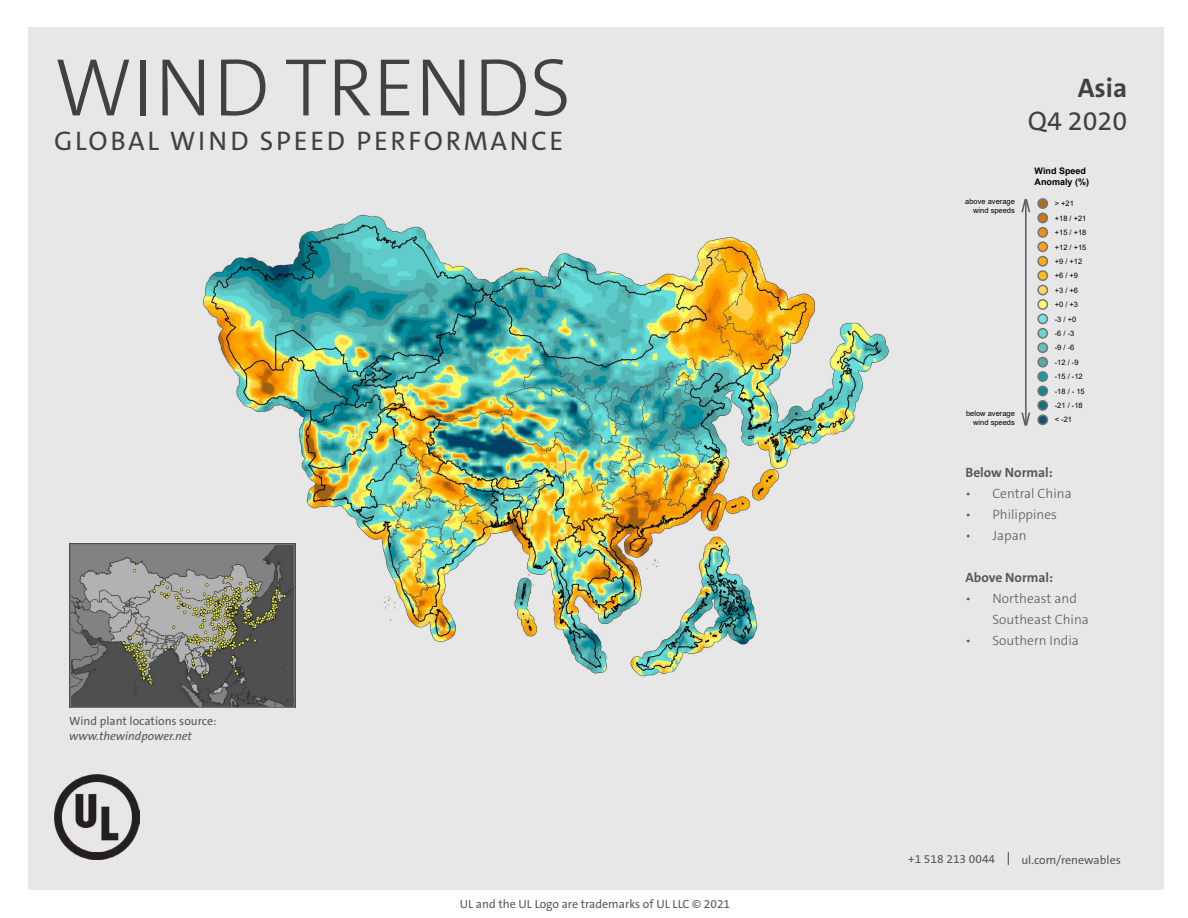
<style>
.page{position:relative;width:1188px;height:918px;background:#fff}
.page>*{position:absolute;margin:0;border:0;box-sizing:border-box;transform-origin:0 0}
.t1{font:300 82.5px "The Sans C5";letter-spacing:-.005em;color:#414042}
.t2{font:27px "The Sans C5";letter-spacing:.1em;color:#414042}
.t3{font:700 27px "The Sans C5";color:#414042}
.t4{font:300 13.5px/21px "The Sans C5";color:#58595b}
.t5{font:700 13.5px "The Sans C5";color:#58595b}
.t6{font:12px "The Sans C5";color:#58595b}
.t7{font:italic 12px "The Sans C5";color:#58595b}
.t8{font:700 9px/10.8px "Arial";color:#000}
.t9{font:7.5px/14.4px "Arial";color:#000;text-align:right}
</style>
<div class="page">
<div style="left:28px;top:28px;width:1135px;height:862px;background:#e7e7e8"></div>
<img style="left:202px;top:214px;width:687px;height:476px">
<img style="left:54px;top:774px;width:85px;height:86px">
<svg style="left:1008px;top:852px;width:1px;height:13px"></svg>
<img style="left:69px;top:543px;width:226px;height:165px">
<div style="left:1038px;top:199px;width:9px;height:9px;background:#a67028;border-radius:50%"></div>
<div style="left:1037px;top:198px;width:11px;height:11px;border:2px solid #747675;border-radius:50%"></div>
<div style="left:1038px;top:213px;width:9px;height:10px;background:#c57617;border-radius:50%"></div>
<div style="left:1037px;top:213px;width:11px;height:10px;border:2px solid #747675;border-radius:50%"></div>
<div style="left:1038px;top:228px;width:9px;height:9px;background:#f08d16;border-radius:50%"></div>
<div style="left:1037px;top:227px;width:11px;height:11px;border:2px solid #747675;border-radius:50%"></div>
<div style="left:1038px;top:242px;width:9px;height:9px;background:#ff9f17;border-radius:50%"></div>
<div style="left:1037px;top:241px;width:11px;height:11px;border:2px solid #747675;border-radius:50%"></div>
<div style="left:1038px;top:257px;width:9px;height:9px;background:#ffab17;border-radius:50%"></div>
<div style="left:1037px;top:256px;width:11px;height:11px;border:2px solid #747675;border-radius:50%"></div>
<div style="left:1038px;top:271px;width:9px;height:9px;background:#febd17;border-radius:50%"></div>
<div style="left:1037px;top:270px;width:11px;height:11px;border:2px solid #747675;border-radius:50%"></div>
<div style="left:1038px;top:285px;width:9px;height:10px;background:#ffd861;border-radius:50%"></div>
<div style="left:1037px;top:285px;width:11px;height:10px;border:2px solid #747675;border-radius:50%"></div>
<div style="left:1038px;top:300px;width:9px;height:9px;background:#fffe6e;border-radius:50%"></div>
<div style="left:1037px;top:299px;width:11px;height:11px;border:2px solid #747675;border-radius:50%"></div>
<div style="left:1038px;top:314px;width:9px;height:10px;background:#74e2df;border-radius:50%"></div>
<div style="left:1037px;top:313px;width:11px;height:11px;border:2px solid #747675;border-radius:50%"></div>
<div style="left:1038px;top:329px;width:9px;height:9px;background:#6bd2ce;border-radius:50%"></div>
<div style="left:1037px;top:328px;width:11px;height:11px;border:2px solid #747675;border-radius:50%"></div>
<div style="left:1038px;top:343px;width:9px;height:9px;background:#64c0bd;border-radius:50%"></div>
<div style="left:1037px;top:342px;width:11px;height:11px;border:2px solid #747675;border-radius:50%"></div>
<div style="left:1038px;top:357px;width:9px;height:10px;background:#58a7a4;border-radius:50%"></div>
<div style="left:1037px;top:357px;width:11px;height:11px;border:2px solid #747675;border-radius:50%"></div>
<div style="left:1038px;top:372px;width:9px;height:9px;background:#179baa;border-radius:50%"></div>
<div style="left:1037px;top:371px;width:11px;height:11px;border:2px solid #747675;border-radius:50%"></div>
<div style="left:1038px;top:386px;width:9px;height:10px;background:#178592;border-radius:50%"></div>
<div style="left:1037px;top:386px;width:11px;height:10px;border:2px solid #747675;border-radius:50%"></div>
<div style="left:1038px;top:401px;width:9px;height:9px;background:#176f79;border-radius:50%"></div>
<div style="left:1037px;top:400px;width:11px;height:11px;border:2px solid #747675;border-radius:50%"></div>
<div style="left:1038px;top:415px;width:9px;height:9px;background:#175176;border-radius:50%"></div>
<div style="left:1037px;top:414px;width:11px;height:11px;border:2px solid #747675;border-radius:50%"></div>
<hr style="left:1025px;top:201px;width:2px;height:223px;background:#58595b">
<svg style="left:1021px;top:199px;width:10px;height:15px"></svg>
<svg style="left:1021px;top:411px;width:9px;height:15px"></svg>
<h1 class="t1" style="left:54px;top:35px;width:519px">WIND TRENDS</h1>
<h2 class="t2" style="left:54px;top:124px;width:511px">GLOBAL WIND SPEED PERFORMANCE</h2>
<h3 class="t6" style="left:69px;top:713px;width:149px">Wind plant locations source:</h3>
<h3 class="t7" style="left:69px;top:728px;width:125px">www.thewindpower.net</h3>
<h3 class="t6" style="left:460px;top:896px;width:272px">UL and the UL Logo are trademarks of UL LLC © 2021</h3>
<p class="t9" style="left:965px;top:197px;width:51px;line-height:9px">above average wind speeds</p>
<p class="t9" style="left:966px;top:409px;width:50px;line-height:9px">below average wind speeds</p>
<h2 class="t3" style="left:1078px;top:71px;width:51px">Asia</h2>
<h2 class="t2" style="left:1028px;top:103px;width:101px">Q4 2020</h2>
<p class="t8" style="left:1035px;top:166px;width:56px">Wind Speed<br>Anomaly (%)</p>
<p class="t9" style="left:1055px;top:197px;width:33px;text-align:left">&gt; +21 +18 / +21 +15 / +18 +12 / +15 +9 / +12 +6 / +9 +3 / +6 +0 / +3 -3 / +0<br>-6 / -3<br>-9 / -6 -12 / -9 -15 / -12 -18 / - 15 -21 / -18 &lt; -21</p>
<h3 class="t5" style="left:966px;top:464px;width:89px">Below Normal:</h3>
<h3 class="t4" style="left:966px;top:483px;width:108px">• Central China</h3>
<h3 class="t4" style="left:966px;top:504px;width:93px">• Philippines</h3>
<h3 class="t4" style="left:966px;top:525px;width:63px">• Japan</h3>
<h3 class="t5" style="left:966px;top:569px;width:89px">Above Normal:</h3>
<h3 class="t4" style="left:993px;top:588px;width:98px;text-indent:-27px">• Northeast and<br>Southeast China</h3>
<h3 class="t4" style="left:966px;top:630px;width:115px">• Southern India</h3>
<h3 class="t6" style="left:908px;top:851px;width:89px">+1 518 213 0044</h3>
<h3 class="t6" style="left:1021px;top:852px;width:101px">ul.com/renewables</h3>
</div>
